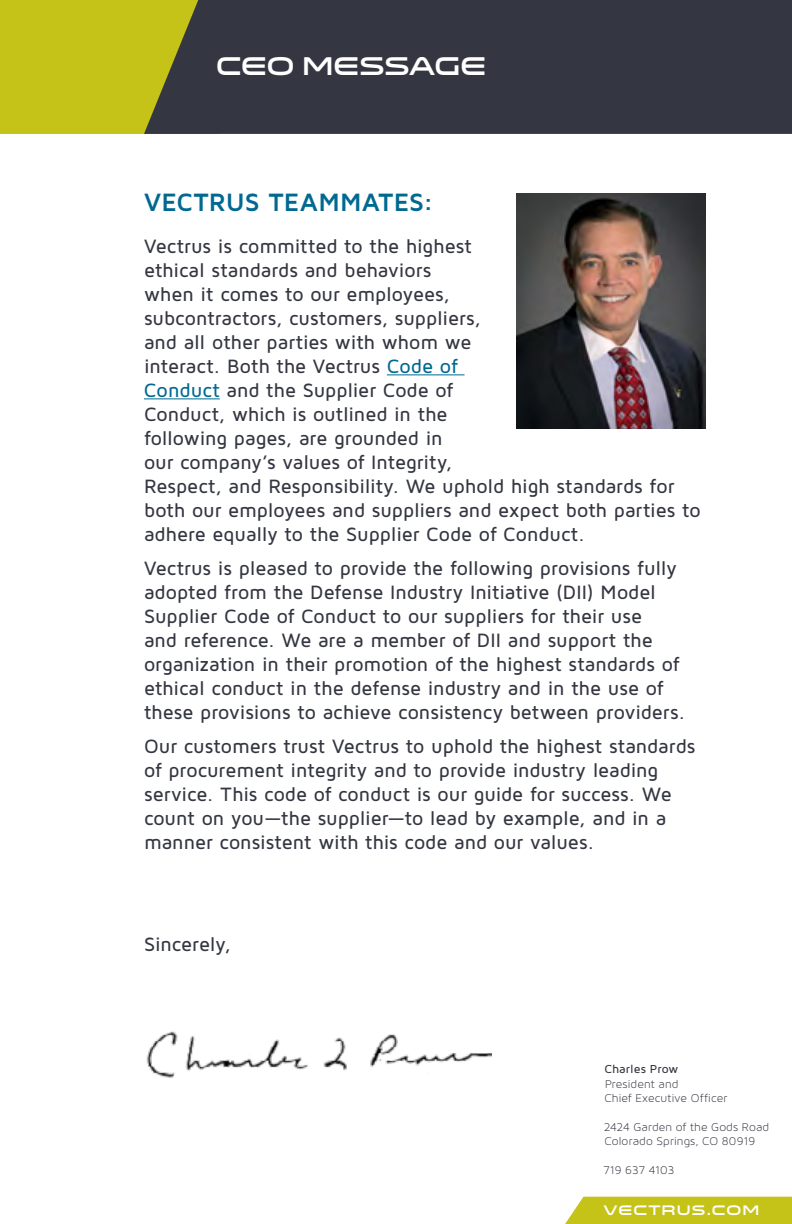
<style>
.page{position:relative;width:792px;height:1224px;background:#fff}
.page>*{position:absolute;margin:0;border:0;box-sizing:border-box;transform-origin:0 0}
.t1{font:700 26px "Maven Pro";letter-spacing:.01em;color:#006991}
.t2{font:26px "Venera 900";letter-spacing:-.005em;color:#fff}
.t3{font:500 20px/24px "Maven Pro";letter-spacing:-.005em;color:#343741}
.t4{font:14px "Venera 900";letter-spacing:.08em;color:#fff}
.t5{font:12px/14.4px "Maven Pro Light 300";letter-spacing:.01em;color:#343741}
.t6{font:500 12px "Maven Pro";letter-spacing:.005em;color:#343741}
.s1{color:#006991}
</style>
<div class="page">
<div style="left:0;top:0;width:219px;height:134px;background:#c5c218"></div>
<div style="left:144px;top:0;width:648px;height:134px;background:#343741"></div>
<hr style="left:387px;top:374px;width:78px;height:1px;background:#006991">
<hr style="left:144px;top:398px;width:76px;height:1px;background:#006991">
<img style="left:517px;top:194px;width:189px;height:234px">
<div style="left:565px;top:1197px;width:227px;height:27px;background:#c5c218"></div>
<img style="left:146px;top:1031px;width:345px;height:47px">
<h1 class="t2" style="left:216px;top:51px;width:272px">CEO MESSAGE</h1>
<h1 class="t1" style="left:144px;top:186px;width:291px">VECTRUS TEAMMATES:</h1>
<p class="t3" style="left:144px;top:233px;width:558px">Vectrus is committed to the highest<br>ethical standards and behaviors<br>when it comes to our employees,<br>subcontractors, customers, suppliers,<br>and all other parties with whom we<br>interact. Both the Vectrus <span class="s1">Code of<br>Conduct</span> and the Supplier Code of<br>Conduct, which is outlined in the<br>following pages, are grounded in<br>our company’s values of Integrity,<br>Respect, and Responsibility. We uphold high standards for both our employees and suppliers and expect both parties to adhere equally to the Supplier Code of Conduct.</p>
<p class="t3" style="left:144px;top:555px;width:543px">Vectrus is pleased to provide the following provisions fully adopted from the Defense Industry Initiative (DII) Model Supplier Code of Conduct to our suppliers for their use<br>and reference. We are a member of DII and support the organization in their promotion of the highest standards of ethical conduct in the defense industry and in the use of these provisions to achieve consistency between providers.</p>
<p class="t3" style="left:144px;top:733px;width:553px">Our customers trust Vectrus to uphold the highest standards of procurement integrity and to provide industry leading service. This code of conduct is our guide for success. We count on you—the supplier—to lead by example, and in a manner consistent with this code and our values.</p>
<p class="t3" style="left:144px;top:932px;width:88px">Sincerely,</p>
<p class="t6" style="left:604px;top:1062px;width:76px">Charles Prow</p>
<p class="t5" style="left:604px;top:1076px;width:124px">President and<br>Chief Executive Officer</p>
<p class="t5" style="left:604px;top:1120px;width:167px">2424 Garden of the Gods Road<br>Colorado Springs, CO 80919</p>
<p class="t5" style="left:603px;top:1163px;width:73px">719 637 4103</p>
<p class="t4" style="left:604px;top:1201px;width:157px">VECTRUS.COM</p>
</div>
